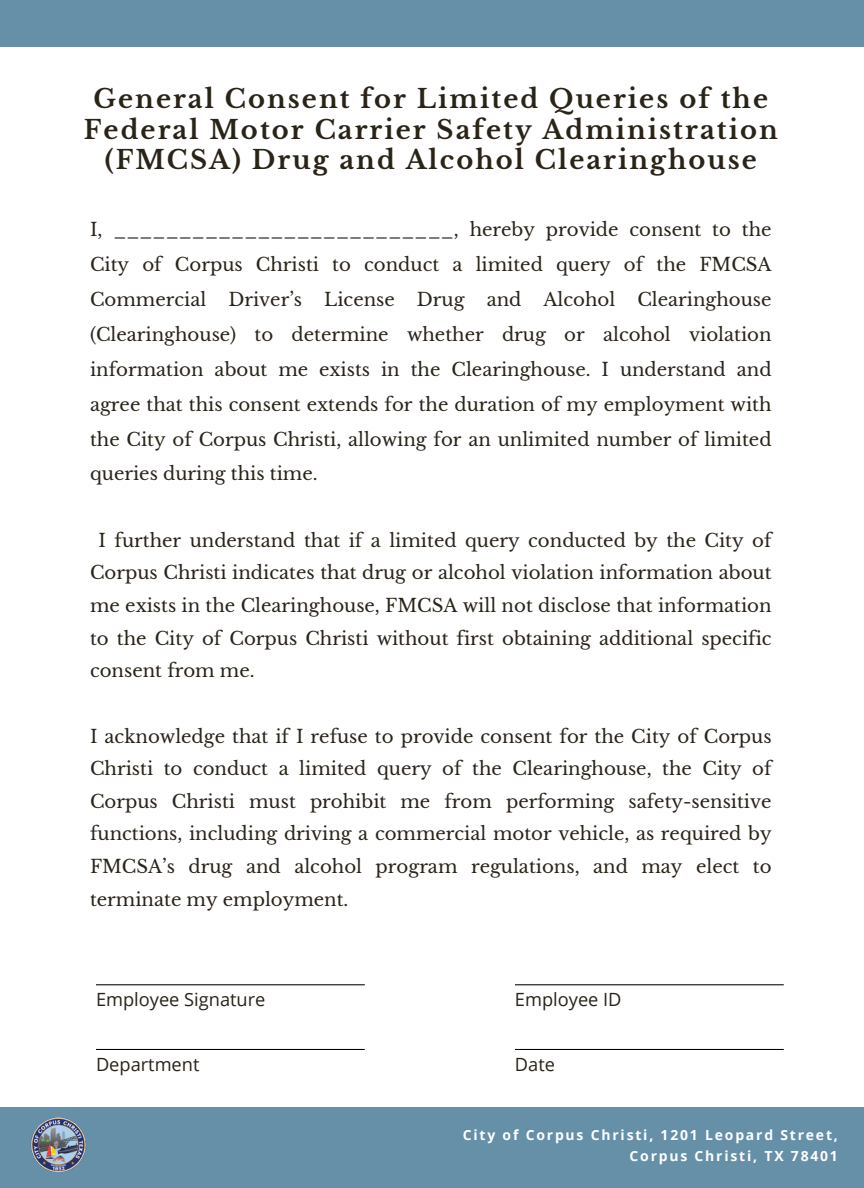
<style>
.page{position:relative;width:864px;height:1188px;background:#fff}
.page>*{position:absolute;margin:0;border:0;box-sizing:border-box;transform-origin:0 0}
.t1{font:700 25.8px/30.8px "Libre Baskerville";letter-spacing:.08em;color:#292318;text-align:center}
.t2{font:18.3px "Open Sans";color:#292318}
.t3{font:18.15px/32.7px "Libre Baskerville";color:#292318;text-align:justify}
.t4{font:700 13.95px "Open Sans";letter-spacing:.13em;color:#fff}
</style>
<div class="page">
<div style="left:0;top:1107px;width:864px;height:81px;background:#6590a7"></div>
<hr style="left:96px;top:1049px;width:269px;height:1px;background:#000">
<hr style="left:515px;top:1049px;width:269px;height:1px;background:#000">
<img style="left:31px;top:1117px;width:55px;height:56px">
<div style="left:0;top:0;width:864px;height:47px;background:#6590a7"></div>
<hr style="left:96px;top:984px;width:269px;height:1px;background:#000">
<hr style="left:515px;top:984px;width:269px;height:1px;background:#000">
<p class="t1" style="left:84px;top:84px;width:696px">General Consent for Limited Queries of the<br>Federal Motor Carrier Safety Administration (FMCSA) Drug and Alcohol Clearinghouse</p>
<h1 class="t3" style="left:90px;top:213px;width:683px;line-height:34.8px">I, __________________________, hereby provide consent to the City of Corpus Christi to conduct a limited query of the FMCSA Commercial Driver’s License Drug and Alcohol Clearinghouse (Clearinghouse) to determine whether drug or alcohol violation information about me exists in the Clearinghouse. I understand and agree that this consent extends for the duration of my employment with the City of Corpus Christi, allowing for an unlimited number of limited queries during this time.</h1>
<h2 class="t3" style="left:90px;top:524px;width:683px;text-indent:8px">I further understand that if a limited query conducted by the City of Corpus Christi indicates that drug or alcohol violation information about me exists in the Clearinghouse, FMCSA will not disclose that information to the City of Corpus Christi without first obtaining additional specific consent from me.</h2>
<h2 class="t3" style="left:90px;top:720px;width:683px">I acknowledge that if I refuse to provide consent for the City of Corpus Christi to conduct a limited query of the Clearinghouse, the City of Corpus Christi must prohibit me from performing safety-sensitive functions, including driving a commercial motor vehicle, as required by FMCSA’s drug and alcohol program regulations, and may elect to terminate my employment.</h2>
<p class="t2" style="left:96px;top:986px;width:171px">Employee Signature</p>
<p class="t2" style="left:515px;top:986px;width:108px">Employee ID</p>
<h2 class="t2" style="left:96px;top:1051px;width:105px">Department</h2>
<h2 class="t2" style="left:515px;top:1051px;width:42px">Date</h2>
<h2 class="t4" style="left:463px;top:1125px;width:377px">City of Corpus Christi, 1201 Leopard Street,</h2>
<h2 class="t4" style="left:630px;top:1146px;width:210px">Corpus Christi, TX 78401</h2>
</div>
